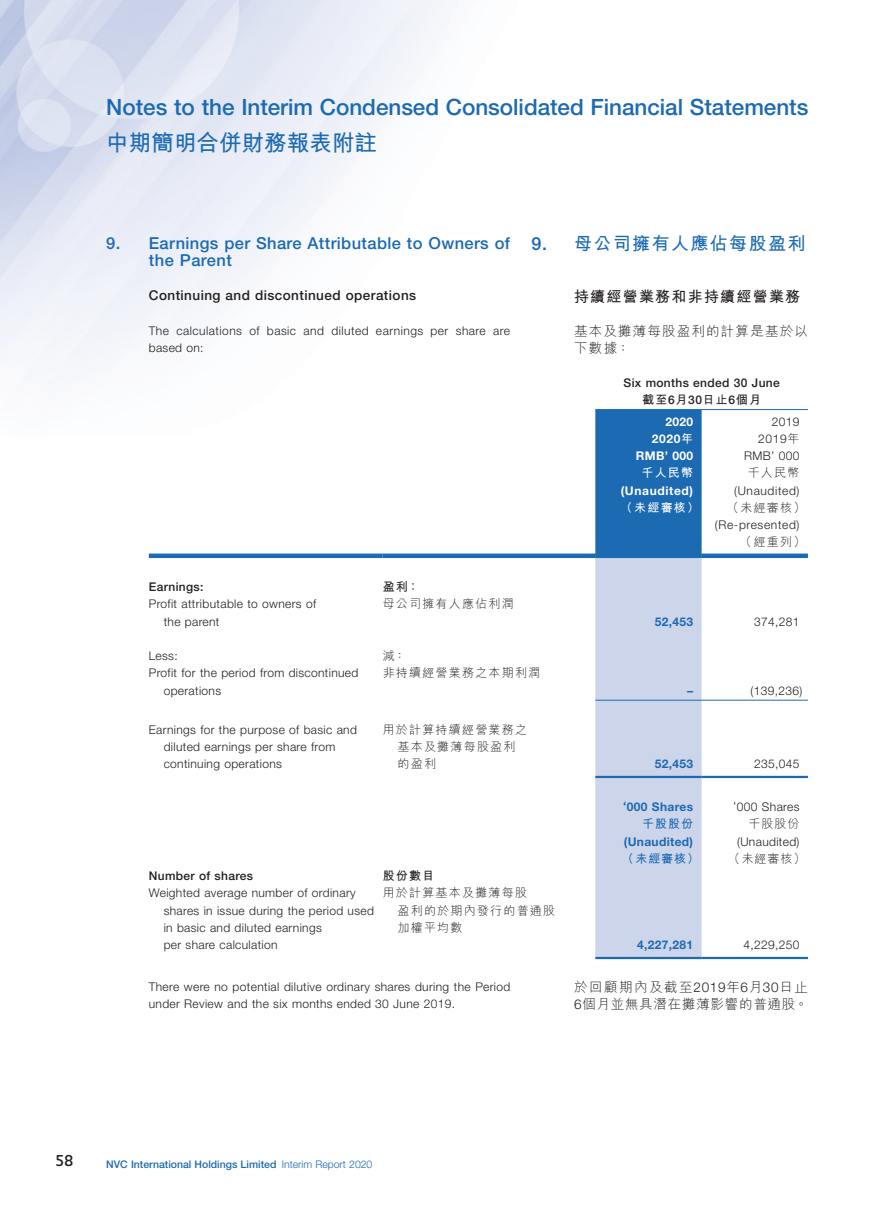
<style>
.page{position:relative;width:893px;height:1212px;background:#fff}
.page>*{position:absolute;margin:0;border:0;box-sizing:border-box;transform-origin:0 0}
.t1{font:500 22.5px "Helvetica Neue LT Std";color:#1c6ab2}
.t2{font:700 22.5px "M Hei HK";letter-spacing:.005em;color:#1c6ab2}
.C_Heading_1{font:700 18px "M Hei HK";letter-spacing:.08em;color:#1c6ab2}
.Heading_1{font:500 16.5px/17.2px "Helvetica Neue LT Std";letter-spacing:.025em;color:#1c6ab2}
.C_Heading_2{font:700 15px "M Hei HK";letter-spacing:.085em;color:#231f20}
.t3{font:15px "Hermes";color:#231f20}
.C_Body_Text{font:300 13.5px/17.2px "M Hei HK";letter-spacing:.055em;color:#231f20}
.Heading_2{font:500 13.5px "Helvetica Neue LT Std";letter-spacing:.035em;color:#231f20}
.C_Body_Text-2{font:300 13.5px/17.2px "M Hei HK";letter-spacing:.09em;color:#231f20}
.Body_Text{font:300 12px/17.2px "Helvetica Neue LT Std";letter-spacing:.03em;color:#231f20}
.C_Body_Text-3{font:300 12px/17.2px "M Hei HK";letter-spacing:.105em;color:#231f20}
.Body_Text-2{font:500 12px "Helvetica Neue LT Std";letter-spacing:.03em;color:#231f20}
.Body_Text-3{font:700 12px "Helvetica Neue LT Std";letter-spacing:.03em;color:#1c6ab2}
.C_Body_Text-4{font:300 12px "Helvetica Neue LT Std";letter-spacing:.055em;color:#231f20}
.C_Body_Text-5{font:700 12px "M Hei HK";letter-spacing:.105em;color:#231f20}
.C_Body_Text-6{font:700 12px "Helvetica Neue LT Std";letter-spacing:.055em;color:#fff}
.Body_Text-4{font:700 12px "Helvetica Neue LT Std";letter-spacing:.03em;color:#fff}
.C_Body_Text-7{font:700 12px "M Hei HK";letter-spacing:.105em;color:#fff}
.Body_Text-5{font:700 12px "M Hei HK";letter-spacing:.08em;color:#1c6ab2}
.Body_Text-6{font:300 12px "M Hei HK";letter-spacing:.08em;color:#231f20}
.t4{font:500 10.5px "Helvetica Neue LT Std";color:#1c6ab2}
.s1{font-family:"Helvetica Neue LT Std";font-weight:500}
.s2{font-family:"M Hei HK"}
.s3{font-family:"Helvetica Neue LT Std"}
.s4{font-weight:300}
</style>
<div class="page">
<svg style="left:595px;top:410px;width:107px;height:547px;background:#9eb8dc"></svg>
<hr style="left:595px;top:409px;width:213px;height:1px;background:#1c6ab2">
<div style="left:149px;top:553px;width:234px;height:5px;background:#1c6ab2"></div>
<div style="left:383px;top:553px;width:212px;height:5px;background:#1c6ab2"></div>
<div style="left:595px;top:553px;width:107px;height:5px;background:#1c6ab2"></div>
<div style="left:702px;top:553px;width:106px;height:5px;background:#1c6ab2"></div>
<hr style="left:595px;top:700px;width:107px;height:1px;background:#1c6ab2">
<hr style="left:702px;top:700px;width:106px;height:1px;background:#1c6ab2">
<hr style="left:595px;top:776px;width:107px;height:2px;background:#1c6ab2">
<hr style="left:702px;top:776px;width:106px;height:2px;background:#1c6ab2">
<hr style="left:595px;top:957px;width:107px;height:2px;background:#1c6ab2">
<hr style="left:702px;top:957px;width:106px;height:2px;background:#1c6ab2">
<h1 class="t1" style="left:106px;top:94px;width:703px">Notes to the Interim Condensed Consolidated Financial Statements</h1>
<h1 class="t2" style="left:106px;top:126px;width:272px">中期簡明合併財務報表附註</h1>
<p class="Heading_1" style="left:149px;top:234px;width:363px;text-indent:-43px">9. Earnings per Share Attributable to Owners of the Parent</p>
<p class="Heading_2" style="left:149px;top:287px;width:269px">Continuing and discontinued operations</p>
<p class="Body_Text" style="left:149px;top:322px;width:363px">The calculations of basic and diluted earnings per share are based on:</p>
<p class="Body_Text-2" style="left:149px;top:580px;width:56px">Earnings:</p>
<p class="C_Body_Text-5" style="left:383px;top:578px;width:38px">盈利：</p>
<p class="Body_Text" style="left:164px;top:595px;width:154px;text-indent:-15px">Profit attributable to owners of the parent</p>
<p class="C_Body_Text-3" style="left:383px;top:595px;width:133px">母公司擁有人應佔利潤</p>
<p class="C_Heading_1" style="left:531px;top:230px;width:275px"><span class="s1">9.</span> 母公司擁有人應佔每股盈利</p>
<p class="C_Heading_2" style="left:574px;top:285px;width:228px">持續經營業務和非持續經營業務</p>
<p class="C_Body_Text-2" style="left:574px;top:322px;width:235px">基本及攤薄每股盈利的計算是基於以下數據：</p>
<p class="Body_Text-2" style="left:624px;top:375px;width:158px">Six months ended 30 June</p>
<p class="C_Body_Text-5" style="left:642px;top:391px;width:120px">截至<span class="s1">6</span>月<span class="s1">30</span>日止<span class="s1">6</span>個月</p>
<p class="Body_Text-4" style="left:665px;top:414px;width:29px">2020</p>
<p class="Body_Text" style="left:772px;top:412px;width:29px">2019</p>
<p class="C_Body_Text-6" style="left:652px;top:431px;width:43px">2020<span class="s2">年</span></p>
<p class="C_Body_Text-4" style="left:758px;top:431px;width:43px">2019<span class="s2">年</span></p>
<p class="Body_Text-4" style="left:636px;top:448px;width:59px">RMB’ 000</p>
<p class="Body_Text" style="left:744px;top:447px;width:57px">RMB’ 000</p>
<p class="C_Body_Text-7" style="left:641px;top:464px;width:53px">千人民幣</p>
<p class="C_Body_Text-3" style="left:748px;top:464px;width:53px">千人民幣</p>
<p class="C_Body_Text-6" style="left:621px;top:483px;width:74px">(Unaudited)</p>
<p class="C_Body_Text-4" style="left:734px;top:483px;width:67px">(Unaudited)</p>
<p class="C_Body_Text-7" style="left:620px;top:499px;width:80px">（未經審核）</p>
<p class="C_Body_Text-3" style="left:727px;top:499px;width:80px">（未經審核）</p>
<p class="C_Body_Text-4" style="left:715px;top:517px;width:86px">(Re-presented)</p>
<p class="C_Body_Text-3" style="left:740px;top:533px;width:67px">（經重列）</p>
<p class="Body_Text-3" style="left:655px;top:614px;width:40px">52,453</p>
<p class="Body_Text" style="left:754px;top:612px;width:47px">374,281</p>
<p class="Body_Text" style="left:149px;top:647px;width:30px">Less:</p>
<p class="C_Body_Text-3" style="left:383px;top:647px;width:25px">減：</p>
<p class="Body_Text" style="left:164px;top:664px;width:196px;text-indent:-15px">Profit for the period from discontinued operations</p>
<p class="C_Body_Text-3" style="left:383px;top:664px;width:159px">非持續經營業務之本期利潤</p>
<p class="Body_Text" style="left:164px;top:720px;width:195px;text-indent:-15px">Earnings for the purpose of basic and diluted earnings per share from continuing operations</p>
<p class="C_Body_Text-3" style="left:398px;top:720px;width:131px;text-indent:-15px">用於計算持續經營業務之基本及攤薄每股盈利的盈利</p>
<p class="Body_Text-2" style="left:149px;top:869px;width:106px">Number of shares</p>
<p class="C_Body_Text-5" style="left:383px;top:867px;width:53px">股份數目</p>
<p class="Body_Text" style="left:164px;top:884px;width:212px;text-indent:-15px">Weighted average number of ordinary shares in issue during the period used in basic and diluted earnings<br>per share calculation</p>
<p class="C_Body_Text-3" style="left:398px;top:884px;width:159px;text-indent:-15px">用於計算基本及攤薄每股<br>盈利的於期內發行的普通股加權平均數</p>
<p class="Body_Text" style="left:149px;top:977px;width:363px">There were no potential dilutive ordinary shares during the Period under Review and the six months ended 30 June 2019.</p>
<p class="Body_Text-3" style="left:687px;top:683px;width:7px">–</p>
<p class="Body_Text" style="left:750px;top:681px;width:53px">(139,236)</p>
<p class="Body_Text-3" style="left:655px;top:756px;width:40px">52,453</p>
<p class="Body_Text" style="left:754px;top:755px;width:47px">235,045</p>
<p class="Body_Text-3" style="left:623px;top:799px;width:71px">‘000 Shares</p>
<p class="Body_Text" style="left:733px;top:798px;width:68px">‘000 Shares</p>
<p class="Body_Text-5" style="left:642px;top:815px;width:52px">千股股份</p>
<p class="Body_Text-6" style="left:749px;top:818px;width:52px">千股股份</p>
<p class="Body_Text-3" style="left:624px;top:834px;width:71px">(Unaudited)</p>
<p class="Body_Text" style="left:737px;top:832px;width:64px">(Unaudited)</p>
<p class="Body_Text-5" style="left:622px;top:850px;width:79px">（未經審核）</p>
<p class="Body_Text-6" style="left:728px;top:852px;width:79px">（未經審核）</p>
<p class="Body_Text-3" style="left:637px;top:937px;width:58px">4,227,281</p>
<p class="Body_Text" style="left:743px;top:936px;width:58px">4,229,250</p>
<p class="C_Body_Text" style="left:574px;top:978px;width:235px">於回顧期內及截至<span class="s3">2019</span>年<span class="s3">6</span>月<span class="s3">30</span>日止<br><span class="s3">6</span>個月並無具潛在攤薄影響的普通股。</p>
<p class="t3" style="left:56px;top:1151px;width:20px">58</p>
<p class="t4" style="left:106px;top:1158px;width:268px">NVC International Holdings Limited <span class="s4">Interim Report 2020</span></p>
</div>
